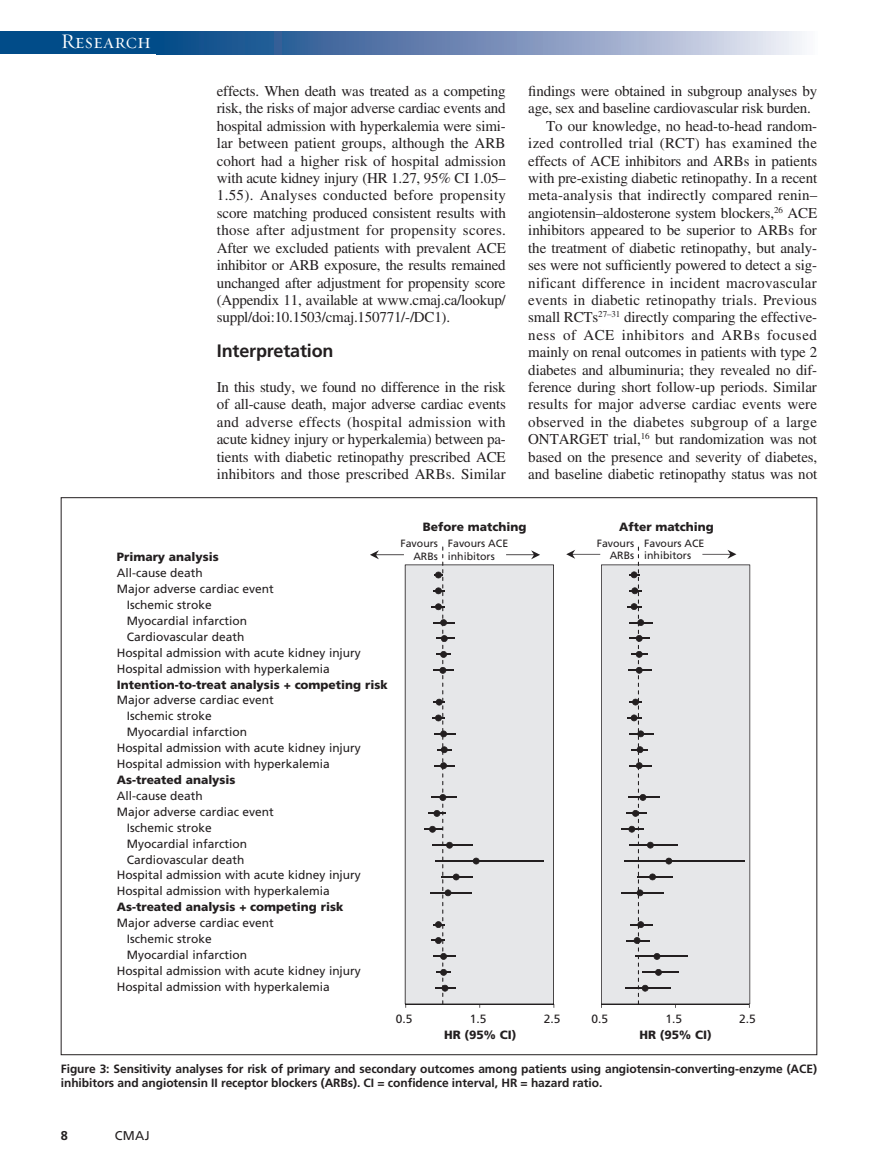
<style>
.page{position:relative;width:878px;height:1175px;background:#fff}
.page>*{position:absolute;margin:0;border:0;box-sizing:border-box;transform-origin:0 0}
.t1{font:21px "Requiem Display HTF Small Caps";letter-spacing:.005em;color:#fff}
.t2{font:700 18px "Frutiger LT Std";letter-spacing:-.01em;color:#231f20}
.PJ{font:15px/17.4px "Times LT Std";letter-spacing:-.01em;color:#231f20;text-align:justify}
.t3{font:12.75px "Frutiger LT Std";color:#231f20}
.t4{font:700 12.75px "Frutiger LT Std";color:#231f20}
.t5{font:12px "Frutiger LT Std";color:#231f20}
.Fig_caption{font:700 12px/14.2px "Frutiger LT Std";letter-spacing:-.005em;color:#231f20}
.t6{font:900 12px "Frutiger LT Std";color:#231f20}
.t7{font:10.5px/12.6px "Frutiger LT Std";color:#231f20}
</style>
<div class="page">
<svg style="left:164px;top:32px;width:638px;height:22px"></svg>
<div style="left:0;top:32px;width:164px;height:22px;background:#014c89"></div>
<div style="left:601px;top:564px;width:149px;height:440px;background:#e6e7e9"></div>
<div style="left:405px;top:564px;width:149px;height:440px;background:#e6e7e9"></div>
<hr style="left:406px;top:1003px;width:148px;height:1px;background:#231f20">
<hr style="left:431px;top:844px;width:41px;height:1px;background:#231f20">
<hr style="left:434px;top:860px;width:109px;height:1px;background:#231f20">
<hr style="left:441px;top:876px;width:32px;height:1px;background:#231f20">
<hr style="left:430px;top:892px;width:41px;height:1px;background:#231f20">
<svg style="left:472px;top:857px;width:7px;height:7px"></svg>
<svg style="left:424px;top:546px;width:35px;height:458px"></svg>
<hr style="left:601px;top:1003px;width:148px;height:1px;background:#231f20">
<hr style="left:628px;top:844px;width:49px;height:1px;background:#231f20">
<hr style="left:624px;top:860px;width:120px;height:1px;background:#231f20">
<hr style="left:634px;top:955px;width:53px;height:2px;background:#231f20">
<hr style="left:642px;top:971px;width:37px;height:1px;background:#231f20">
<svg style="left:621px;top:546px;width:55px;height:461px"></svg>
<svg style="left:370px;top:550px;width:34px;height:9px"></svg>
<svg style="left:506px;top:550px;width:34px;height:9px"></svg>
<svg style="left:566px;top:550px;width:34px;height:9px"></svg>
<svg style="left:702px;top:550px;width:34px;height:9px"></svg>
<h1 class="t1" style="left:61px;top:29px;width:92px">Research</h1>
<p class="PJ" style="left:217px;top:82px;width:291px">effects. When death was treated as a competing risk, the risks of major adverse cardiac events and hospital admission with hyperkalemia were simi&shy;lar between patient groups, although the ARB cohort had a higher risk of hospital admission with acute kidney injury (HR 1.27, 95% CI 1.05– 1.55). Analyses conducted before propensity score matching produced consistent results with those after adjustment for propensity scores.<br>After we excluded patients with prevalent ACE inhibitor or ARB exposure, the results remained unchanged after adjustment for propensity score (Appendix 11, available at www.cmaj.ca/lookup/ suppl/doi:10.1503/cmaj.150771/-/DC1).</p>
<h1 class="t2" style="left:217px;top:340px;width:118px">Interpretation</h1>
<p class="PJ" style="left:217px;top:378px;width:290px">In this study, we found no difference in the risk of all-cause death, major adverse cardiac events and adverse effects (hospital admission with acute kidney injury or hyperkalemia) between pa&shy;tients with diabetic retinopathy prescribed ACE inhibitors and those prescribed ARBs. Similar</p>
<p class="PJ" style="left:528px;top:82px;width:290px">findings were obtained in subgroup analyses by age, sex and baseline cardiovascular risk burden.</p>
<p class="PJ" style="left:528px;top:117px;width:290px;text-indent:18px">To our knowledge, no head-to-head random&shy;ized controlled trial (RCT) has examined the effects of ACE inhibitors and ARBs in patients with pre-existing diabetic retinopathy. In a recent meta-analysis that indirectly compared renin– angiotensin–aldosterone system blockers,<sup>26</sup> ACE inhibitors appeared to be superior to ARBs for the treatment of diabetic retinopathy, but analy&shy;ses were not sufficiently powered to detect a sig&shy;nificant difference in incident macrovascular events in diabetic retinopathy trials. Previous small RCTs<sup>27–31</sup> directly comparing the effective&shy;ness of ACE inhibitors and ARBs focused mainly on renal outcomes in patients with type 2 diabetes and albuminuria; they revealed no dif&shy;ference during short follow-up periods. Similar results for major adverse cardiac events were observed in the diabetes subgroup of a large ONTARGET trial,<sup>16</sup> but randomization was not based on the presence and severity of diabetes, and baseline diabetic retinopathy status was not</p>
<p class="t6" style="left:117px;top:550px;width:103px">Primary analysis</p>
<p class="t5" style="left:117px;top:566px;width:88px">All-cause death</p>
<p class="t5" style="left:117px;top:582px;width:158px">Major adverse cardiac event</p>
<p class="t5" style="left:127px;top:598px;width:86px">Ischemic stroke</p>
<p class="t5" style="left:127px;top:613px;width:121px">Myocardial infarction</p>
<p class="t5" style="left:127px;top:629px;width:119px">Cardiovascular death</p>
<p class="t5" style="left:117px;top:645px;width:246px">Hospital admission with acute kidney injury</p>
<p class="t5" style="left:117px;top:661px;width:215px">Hospital admission with hyperkalemia</p>
<p class="t6" style="left:117px;top:677px;width:272px">Intention-to-treat analysis + competing risk</p>
<p class="t5" style="left:117px;top:693px;width:158px">Major adverse cardiac event</p>
<p class="t5" style="left:127px;top:709px;width:86px">Ischemic stroke</p>
<p class="t5" style="left:127px;top:725px;width:121px">Myocardial infarction</p>
<p class="t5" style="left:117px;top:741px;width:246px">Hospital admission with acute kidney injury</p>
<p class="t5" style="left:117px;top:757px;width:215px">Hospital admission with hyperkalemia</p>
<p class="t6" style="left:117px;top:772px;width:120px">As-treated analysis</p>
<p class="t5" style="left:117px;top:788px;width:88px">All-cause death</p>
<p class="t5" style="left:117px;top:804px;width:158px">Major adverse cardiac event</p>
<p class="t5" style="left:127px;top:820px;width:86px">Ischemic stroke</p>
<p class="t5" style="left:127px;top:836px;width:121px">Myocardial infarction</p>
<p class="t5" style="left:127px;top:852px;width:119px">Cardiovascular death</p>
<p class="t5" style="left:117px;top:868px;width:246px">Hospital admission with acute kidney injury</p>
<p class="t5" style="left:117px;top:884px;width:215px">Hospital admission with hyperkalemia</p>
<p class="t6" style="left:117px;top:899px;width:228px">As-treated analysis + competing risk</p>
<p class="t5" style="left:117px;top:916px;width:158px">Major adverse cardiac event</p>
<p class="t5" style="left:127px;top:931px;width:86px">Ischemic stroke</p>
<p class="t5" style="left:127px;top:947px;width:121px">Myocardial infarction</p>
<p class="t5" style="left:117px;top:963px;width:246px">Hospital admission with acute kidney injury</p>
<p class="t5" style="left:117px;top:979px;width:215px">Hospital admission with hyperkalemia</p>
<p class="t6" style="left:423px;top:520px;width:105px">Before matching</p>
<p class="t6" style="left:619px;top:520px;width:96px">After matching</p>
<p class="t7" style="left:448px;top:537px;width:62px">Favours ACE inhibitors</p>
<p class="t7" style="left:400px;top:537px;width:39px;text-align:right">Favours<br>ARBs</p>
<p class="t7" style="left:644px;top:537px;width:62px">Favours ACE inhibitors</p>
<p class="t7" style="left:597px;top:537px;width:39px;text-align:right">Favours<br>ARBs</p>
<p class="t5" style="left:396px;top:1011px;width:18px">0.5</p>
<p class="t5" style="left:470px;top:1011px;width:18px">1.5</p>
<p class="t5" style="left:544px;top:1011px;width:18px">2.5</p>
<p class="t5" style="left:591px;top:1011px;width:18px">0.5</p>
<p class="t5" style="left:665px;top:1011px;width:18px">1.5</p>
<p class="t5" style="left:739px;top:1011px;width:18px">2.5</p>
<p class="t6" style="left:444px;top:1027px;width:74px">HR (95% CI)</p>
<p class="t6" style="left:639px;top:1027px;width:74px">HR (95% CI)</p>
<p class="Fig_caption" style="left:61px;top:1061px;width:757px">Figure 3: Sensitivity analyses for risk of primary and secondary outcomes among patients using angiotensin-converting-enzyme (ACE) inhibitors and angiotensin II receptor blockers (ARBs). CI = confidence interval, HR = hazard ratio.</p>
<p class="t4" style="left:61px;top:1127px;width:9px">8</p>
<p class="t3" style="left:115px;top:1127px;width:36px">CMAJ</p>
</div>
